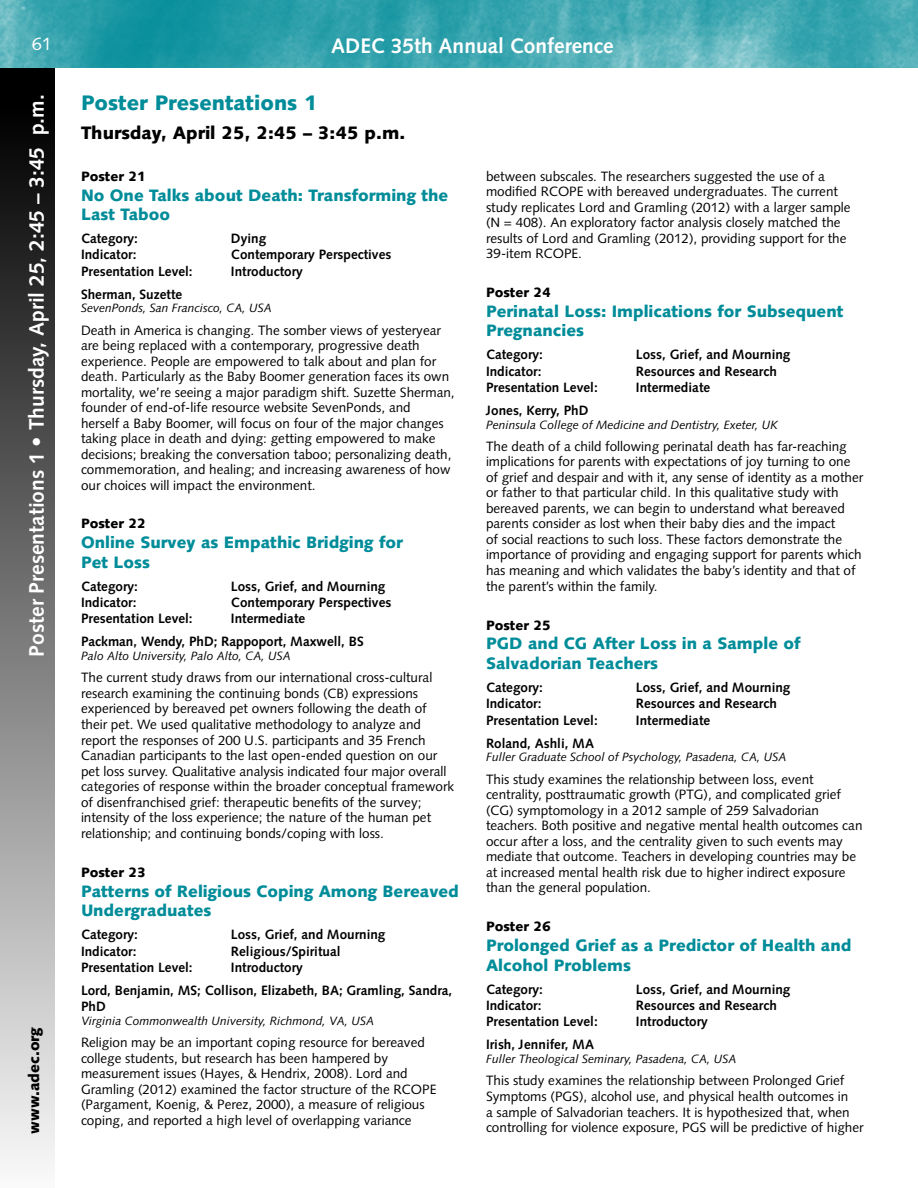
<style>
.page{position:relative;width:918px;height:1188px;background:#fff}
.page>*{position:absolute;margin:0;border:0;box-sizing:border-box;transform-origin:0 0}
.t1{font:700 21px "Syntax";color:#fff}
.t2{font:900 21px "Syntax";color:#008c99}
.t3{font:900 18px "Syntax";color:#000}
.t4{font:18px "Syntax";color:#fff}
.t5{font:900 16.5px/19.8px "Syntax";color:#008c99}
.t6{font:900 15px "Syntax";color:#000}
.t7{font:13.5px/15.6px "Syntax";color:#000}
.t8{font:700 13.5px/23px "Syntax";color:#000}
.t9{font:900 13.5px "Syntax";color:#000}
.t10{font:italic 12px "Syntax";color:#000}
</style>
<div class="page">
<div style="left:0;top:0;width:55px;height:1188px;background:linear-gradient(to bottom,#000,#f9f9f9)"></div>
<img style="left:0;top:0;width:918px;height:68px">
<h2 class="t4" style="left:32px;top:33px;width:22px">61</h2>
<h1 class="t1" style="left:331px;top:34px;width:284px">ADEC 35th Annual Conference</h1>
<h1 class="t1" style="left:25px;top:657px;width:564px;rotate:-90deg">Poster Presentations 1 • Thursday, April 25, 2:45 – 3:45 p.m.</h1>
<h1 class="t2" style="left:81px;top:90px;width:238px">Poster Presentations 1</h1>
<h2 class="t3" style="left:81px;top:122px;width:326px">Thursday, April 25, 2:45 – 3:45 p.m.</h2>
<p class="t9" style="left:81px;top:168px;width:66px">Poster 21</p>
<p class="t5" style="left:81px;top:185px;width:369px">No One Talks about Death: Transforming the<br>Last Taboo</p>
<p class="t8" style="left:81px;top:227px;width:59px">Category:</p>
<p class="t8" style="left:231px;top:227px;width:37px">Dying</p>
<p class="t8" style="left:81px;top:243px;width:57px">Indicator:</p>
<p class="t8" style="left:231px;top:243px;width:162px">Contemporary Perspectives</p>
<p class="t8" style="left:81px;top:260px;width:113px">Presentation Level:</p>
<p class="t8" style="left:231px;top:260px;width:74px">Introductory</p>
<p class="t8" style="left:81px;top:283px;width:103px">Sherman, Suzette</p>
<p class="t10" style="left:81px;top:301px;width:192px">SevenPonds, San Francisco, CA, USA</p>
<p class="t7" style="left:81px;top:322px;width:375px">Death in America is changing. The somber views of yesteryear are being replaced with a contemporary, progressive death experience. People are empowered to talk about and plan for death. Particularly as the Baby Boomer generation faces its own mortality, we’re seeing a major paradigm shift. Suzette Sherman, founder of end-of-life resource website SevenPonds, and<br>herself a Baby Boomer, will focus on four of the major changes taking place in death and dying: getting empowered to make decisions; breaking the conversation taboo; personalizing death, commemoration, and healing; and increasing awareness of how our choices will impact the environment.</p>
<p class="t9" style="left:81px;top:516px;width:66px">Poster 22</p>
<p class="t5" style="left:81px;top:533px;width:323px">Online Survey as Empathic Bridging for<br>Pet Loss</p>
<p class="t8" style="left:81px;top:575px;width:59px">Category:</p>
<p class="t8" style="left:231px;top:575px;width:156px">Loss, Grief, and Mourning</p>
<p class="t8" style="left:81px;top:591px;width:57px">Indicator:</p>
<p class="t8" style="left:231px;top:591px;width:162px">Contemporary Perspectives</p>
<p class="t8" style="left:81px;top:607px;width:113px">Presentation Level:</p>
<p class="t8" style="left:81px;top:607px;width:284px;text-indent:150px">Intermediate<br>Packman, Wendy, PhD; Rappoport, Maxwell, BS</p>
<p class="t10" style="left:81px;top:649px;width:211px">Palo Alto University, Palo Alto, CA, USA</p>
<p class="t7" style="left:81px;top:670px;width:375px">The current study draws from our international cross-cultural research examining the continuing bonds (CB) expressions experienced by bereaved pet owners following the death of their pet. We used qualitative methodology to analyze and report the responses of 200 U.S. participants and 35 French Canadian participants to the last open-ended question on our pet loss survey. Qualitative analysis indicated four major overall categories of response within the broader conceptual framework of disenfranchised grief: therapeutic benefits of the survey; intensity of the loss experience; the nature of the human pet relationship; and continuing bonds/coping with loss.</p>
<p class="t9" style="left:81px;top:864px;width:66px">Poster 23</p>
<p class="t5" style="left:81px;top:881px;width:380px">Patterns of Religious Coping Among Bereaved<br>Undergraduates</p>
<p class="t8" style="left:81px;top:923px;width:59px">Category:</p>
<p class="t8" style="left:231px;top:923px;width:156px">Loss, Grief, and Mourning</p>
<p class="t8" style="left:81px;top:940px;width:57px">Indicator:</p>
<p class="t8" style="left:231px;top:940px;width:111px">Religious/Spiritual</p>
<p class="t8" style="left:81px;top:956px;width:113px">Presentation Level:</p>
<p class="t8" style="left:81px;top:956px;width:373px;text-align:center">Introductory<br>Lord, Benjamin, MS; Collison, Elizabeth, BA; Gramling, Sandra,</p>
<p class="t8" style="left:81px;top:995px;width:26px">PhD</p>
<p class="t10" style="left:81px;top:1014px;width:295px">Virginia Commonwealth University, Richmond, VA, USA</p>
<p class="t7" style="left:81px;top:1035px;width:357px">Religion may be an important coping resource for bereaved college students, but research has been hampered by measurement issues (Hayes, &amp; Hendrix, 2008). Lord and Gramling (2012) examined the factor structure of the RCOPE (Pargament, Koenig, &amp; Perez, 2000), a measure of religious coping, and reported a high level of overlapping variance</p>
<p class="t6" style="left:25px;top:1134px;width:108px;rotate:-90deg">www.adec.org</p>
<p class="t7" style="left:486px;top:168px;width:366px">between subscales. The researchers suggested the use of a modified RCOPE with bereaved undergraduates. The current study replicates Lord and Gramling (2012) with a larger sample (N = 408). An exploratory factor analysis closely matched the results of Lord and Gramling (2012), providing support for the 39-item RCOPE.</p>
<p class="t9" style="left:486px;top:284px;width:66px">Poster 24</p>
<p class="t5" style="left:486px;top:301px;width:359px">Perinatal Loss: Implications for Subsequent<br>Pregnancies</p>
<p class="t8" style="left:486px;top:343px;width:59px">Category:</p>
<p class="t8" style="left:636px;top:343px;width:156px">Loss, Grief, and Mourning</p>
<p class="t8" style="left:486px;top:360px;width:57px">Indicator:</p>
<p class="t8" style="left:636px;top:360px;width:142px">Resources and Research</p>
<p class="t8" style="left:486px;top:376px;width:113px">Presentation Level:</p>
<p class="t8" style="left:636px;top:376px;width:76px">Intermediate</p>
<p class="t8" style="left:486px;top:399px;width:104px">Jones, Kerry, PhD</p>
<p class="t10" style="left:486px;top:417px;width:293px">Peninsula College of Medicine and Dentistry, Exeter, UK</p>
<p class="t7" style="left:486px;top:438px;width:379px">The death of a child following perinatal death has far-reaching implications for parents with expectations of joy turning to one of grief and despair and with it, any sense of identity as a mother or father to that particular child. In this qualitative study with bereaved parents, we can begin to understand what bereaved parents consider as lost when their baby dies and the impact<br>of social reactions to such loss. These factors demonstrate the importance of providing and engaging support for parents which has meaning and which validates the baby’s identity and that of the parent’s within the family.</p>
<p class="t9" style="left:486px;top:617px;width:66px">Poster 25</p>
<p class="t5" style="left:486px;top:634px;width:316px">PGD and CG After Loss in a Sample of<br>Salvadorian Teachers</p>
<p class="t8" style="left:486px;top:676px;width:59px">Category:</p>
<p class="t8" style="left:636px;top:676px;width:156px">Loss, Grief, and Mourning</p>
<p class="t8" style="left:486px;top:692px;width:57px">Indicator:</p>
<p class="t8" style="left:636px;top:692px;width:142px">Resources and Research</p>
<p class="t8" style="left:486px;top:709px;width:113px">Presentation Level:</p>
<p class="t8" style="left:636px;top:709px;width:76px">Intermediate</p>
<p class="t8" style="left:486px;top:732px;width:110px">Roland, Ashli, MA</p>
<p class="t10" style="left:486px;top:750px;width:302px">Fuller Graduate School of Psychology, Pasadena, CA, USA</p>
<p class="t7" style="left:486px;top:771px;width:378px">This study examines the relationship between loss, event centrality, posttraumatic growth (PTG), and complicated grief (CG) symptomology in a 2012 sample of 259 Salvadorian teachers. Both positive and negative mental health outcomes can occur after a loss, and the centrality given to such events may mediate that outcome. Teachers in developing countries may be at increased mental health risk due to higher indirect exposure than the general population.</p>
<p class="t9" style="left:486px;top:919px;width:66px">Poster 26</p>
<p class="t5" style="left:486px;top:936px;width:367px">Prolonged Grief as a Predictor of Health and<br>Alcohol Problems</p>
<p class="t8" style="left:486px;top:978px;width:59px">Category:</p>
<p class="t8" style="left:636px;top:978px;width:156px">Loss, Grief, and Mourning</p>
<p class="t8" style="left:486px;top:994px;width:57px">Indicator:</p>
<p class="t8" style="left:636px;top:994px;width:142px">Resources and Research</p>
<p class="t8" style="left:486px;top:1010px;width:113px">Presentation Level:</p>
<p class="t8" style="left:636px;top:1010px;width:74px">Introductory</p>
<p class="t8" style="left:486px;top:1033px;width:110px">Irish, Jennifer, MA</p>
<p class="t10" style="left:486px;top:1052px;width:252px">Fuller Theological Seminary, Pasadena, CA, USA</p>
<p class="t7" style="left:486px;top:1073px;width:379px">This study examines the relationship between Prolonged Grief Symptoms (PGS), alcohol use, and physical health outcomes in<br>a sample of Salvadorian teachers. It is hypothesized that, when controlling for violence exposure, PGS will be predictive of higher</p>
</div>
